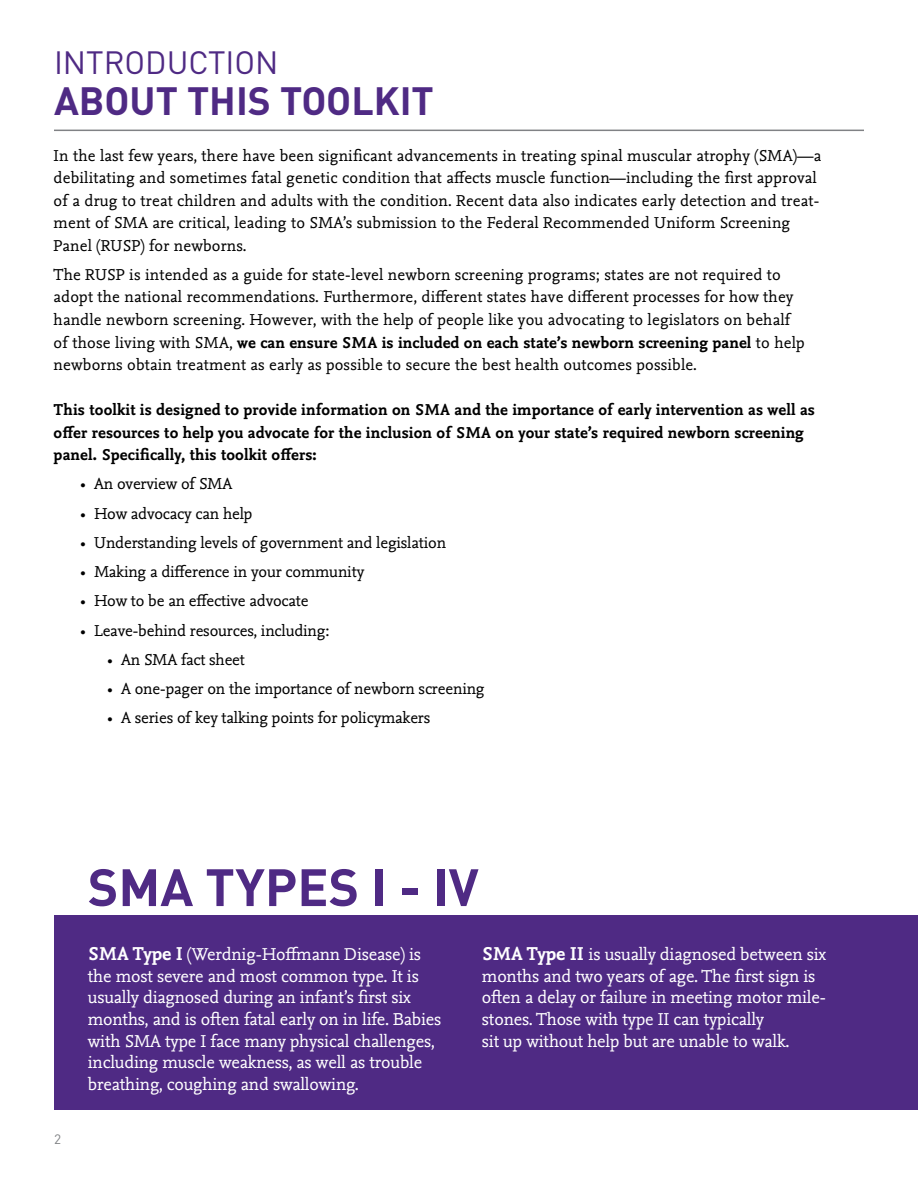
<style>
.page{position:relative;width:918px;height:1188px;background:#fff}
.page>*{position:absolute;margin:0;border:0;box-sizing:border-box;transform-origin:0 0}
.t1{font:700 51.75px "DINOT";color:#4f2a84}
.t2{font:700 39px "DINOT";color:#4f2a84}
.t3{font:31.8px "DINOT";color:#4f2a84}
.t4{font:18px/21.6px "Nexus Mix OT";letter-spacing:-.01em;color:#fff}
.t5{font:16.5px/22.5px "Nexus Mix OT";letter-spacing:.01em;color:#000}
.t6{font:16.5px "Nexus Mix OT";letter-spacing:-.01em;color:#000}
.t7{font:700 16.5px/22.5px "Nexus Mix OT";letter-spacing:.01em;color:#000}
.t8{font:13.5px "DINOT";color:#808285}
.s1{font-weight:700}
.s2{font-weight:700;font-size:19.5px}
</style>
<div class="page">
<hr style="left:54px;top:130px;width:810px;height:1px;background:#808285">
<div style="left:54px;top:916px;width:864px;height:194px;background:#4f2a84"></div>
<h3 class="t3" style="left:54px;top:43px;width:70px">INTROD</h3>
<h3 class="t3" style="left:167px;top:43px;width:76px">UCTION</h3>
<h2 class="t2" style="left:54px;top:75px;width:381px">ABOUT THIS TOOLKIT</h2>
<p class="t5" style="left:54px;top:145px;width:769px">In the last few years, there have been significant advancements in treating spinal muscular atrophy (SMA)—a debilitating and sometimes fatal genetic condition that affects muscle function—including the first approval of a drug to treat children and adults with the condition. Recent data also indicates early detection and treat&shy;ment of SMA are critical, leading to SMA’s submission to the Federal Recommended Uniform Screening Panel (RUSP) for newborns.</p>
<p class="t5" style="left:54px;top:264px;width:753px">The RUSP is intended as a guide for state-level newborn screening programs; states are not required to adopt the national recommendations. Furthermore, different states have different processes for how they handle newborn screening. However, with the help of people like you advocating to legislators on behalf of those living with SMA, <span class="s1">we can ensure SMA is included on each state’s newborn screening panel</span> to help newborns obtain treatment as early as possible to secure the best health outcomes possible.</p>
<p class="t7" style="left:54px;top:399px;width:763px">This toolkit is designed to provide information on SMA and the importance of early intervention as well as offer resources to help you advocate for the inclusion of SMA on your state’s required newborn screening panel. Specifically, this toolkit offers:</p>
<p class="t6" style="left:81px;top:474px;width:153px">• An overview of SMA</p>
<p class="t6" style="left:81px;top:504px;width:173px">• How advocacy can help</p>
<p class="t6" style="left:81px;top:533px;width:367px">• Understanding levels of government and legislation</p>
<p class="t6" style="left:81px;top:562px;width:285px">• Making a difference in your community</p>
<p class="t6" style="left:81px;top:591px;width:230px">• How to be an effective advocate</p>
<p class="t6" style="left:81px;top:621px;width:250px">• Leave-behind resources, including:</p>
<p class="t6" style="left:108px;top:650px;width:139px">• An SMA fact sheet</p>
<p class="t6" style="left:108px;top:679px;width:379px">• A one-pager on the importance of newborn screening</p>
<p class="t6" style="left:108px;top:708px;width:324px">• A series of key talking points for policymakers</p>
<h1 class="t1" style="left:88px;top:854px;width:392px">SMA TYPES I - IV</h1>
<p class="t8" style="left:54px;top:1131px;width:9px">2</p>
<p class="t4" style="left:88px;top:944px;width:355px"><span class="s2">SMA Type I</span> (Werdnig-Hoffmann Disease) is the most severe and most common type. It is usually diagnosed during an infant’s first six months, and is often fatal early on in life. Babies with SMA type I face many physical challenges, including muscle weakness, as well as trouble breathing, coughing and swallowing.</p>
<p class="t4" style="left:482px;top:944px;width:346px"><span class="s2">SMA Type II</span> is usually diagnosed between six months and two years of age. The first sign is often a delay or failure in meeting motor mile&shy;stones. Those with type II can typically<br>sit up without help but are unable to walk.</p>
</div>
